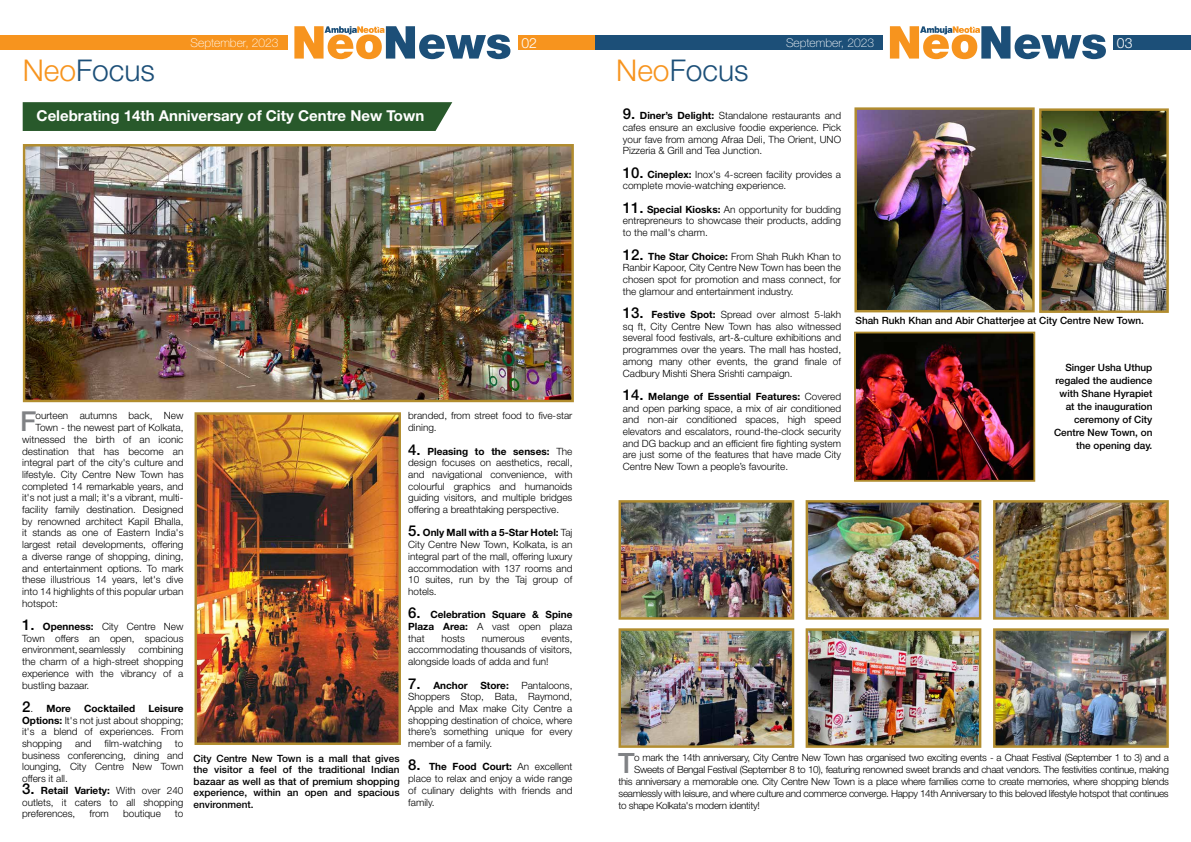
<style>
.page{position:relative;width:1191px;height:842px;background:#fff}
.page>*{position:absolute;margin:0;border:0;box-sizing:border-box;transform-origin:0 0}
.t1{font:300 30px "Helvetica Neue LT Std";color:#1c4f78}
.t2{font:500 28px "Helvetica Neue LT Std";color:#808285}
.t3{font:500 27.5px "Helvetica Neue LT Std";color:#808285}
.t4{font:700 15px "Helvetica Neue LT Std";color:#fff}
.t5{font:300 14px "Helvetica Neue LT Std";color:#fff}
.t6{font:100 12px "Helvetica Neue LT Std";color:#fff}
.t7{font:300 10px/11.7px "Helvetica Neue LT Std";color:#000;text-align:justify}
.t8{font:500 10px/13px "Helvetica Neue LT Std";color:#000;text-align:justify}
.t9{font:700 10px/11.7px "Helvetica Neue LT Std";color:#000;text-align:justify}
.t10{font:300 9.9px "Helvetica Neue LT Std";letter-spacing:-.03em;color:#000}
.s1{color:#f7941e}
.s2{font-weight:500;font-size:15px}
.s3{font-weight:700}
.s4{font-weight:300}
</style>
<div class="page">
<div style="left:0;top:35px;width:595px;height:15px;background:#f7941e"></div>
<div style="left:288px;top:16px;width:229px;height:62px;background:#fff"></div>
<svg style="left:294px;top:26px;width:216px;height:33px"></svg>
<div style="left:595px;top:35px;width:596px;height:15px;background:#1c4f78"></div>
<div style="left:883px;top:16px;width:229px;height:62px;background:#fff"></div>
<svg style="left:890px;top:26px;width:216px;height:33px"></svg>
<div style="left:23px;top:102px;width:429px;height:29px;background:#28592b"></div>
<img style="left:26px;top:147px;width:545px;height:252px">
<div style="left:23px;top:144px;width:551px;height:258px;border:2px solid #b18c2e"></div>
<img style="left:857px;top:110px;width:174px;height:199px">
<div style="left:854px;top:107px;width:180px;height:205px;border:2px solid #b18c2e"></div>
<img style="left:1042px;top:111px;width:123px;height:199px">
<div style="left:1039px;top:108px;width:129px;height:205px;border:2px solid #b18c2e"></div>
<img style="left:857px;top:335px;width:175px;height:144px">
<div style="left:854px;top:332px;width:181px;height:150px;border:2px solid #b18c2e"></div>
<img style="left:621px;top:503px;width:170px;height:114px">
<div style="left:618px;top:500px;width:176px;height:120px;border:2px solid #b18c2e"></div>
<img style="left:621px;top:631px;width:170px;height:114px">
<div style="left:618px;top:628px;width:176px;height:120px;border:2px solid #b18c2e"></div>
<img style="left:808px;top:503px;width:170px;height:114px">
<div style="left:805px;top:500px;width:176px;height:120px;border:2px solid #b18c2e"></div>
<img style="left:808px;top:631px;width:170px;height:114px">
<div style="left:805px;top:628px;width:176px;height:120px;border:2px solid #b18c2e"></div>
<img style="left:996px;top:503px;width:169px;height:114px">
<div style="left:993px;top:500px;width:175px;height:120px;border:2px solid #b18c2e"></div>
<img style="left:996px;top:631px;width:169px;height:114px">
<div style="left:993px;top:628px;width:175px;height:120px;border:2px solid #b18c2e"></div>
<img style="left:197px;top:415px;width:201px;height:327px">
<div style="left:194px;top:412px;width:207px;height:333px;border:2px solid #b18c2e"></div>
<p class="t6" style="left:191px;top:36px;width:90px">September, 2023</p>
<h3 class="t5" style="left:521px;top:34px;width:17px">02</h3>
<p class="t6" style="left:786px;top:36px;width:90px">September, 2023</p>
<h3 class="t5" style="left:1117px;top:34px;width:17px">03</h3>
<h1 class="t1" style="left:23px;top:52px;width:134px"><span class="s1">Neo</span>Focus</h1>
<h1 class="t1" style="left:616px;top:52px;width:134px"><span class="s1">Neo</span>Focus</h1>
<h3 class="t4" style="left:37px;top:106px;width:389px">Celebrating 14th Anniversary of City Centre New Town</h3>
<p class="t7" style="left:623px;top:109px;width:220px"><span class="s2">9.</span> <span class="s3">Diner’s Delight:</span> Standalone restaurants and cafes ensure an exclusive foodie experience. Pick your fave from among Afraa Deli, The Orient, UNO Pizzeria &amp; Grill and Tea Junction.</p>
<p class="t7" style="left:623px;top:168px;width:220px"><span class="s2">10.</span> <span class="s3">Cineplex:</span> Inox's 4-screen facility provides a complete movie-watching experience.</p>
<p class="t7" style="left:623px;top:203px;width:220px"><span class="s2">11.</span> <span class="s3">Special Kiosks:</span> An opportunity for budding entrepreneurs to showcase their products, adding to the mall's charm.</p>
<p class="t7" style="left:623px;top:250px;width:220px"><span class="s2">12.</span> <span class="s3">The Star Choice:</span> From Shah Rukh Khan to Ranbir Kapoor, City Centre New Town has been the chosen spot for promotion and mass connect, for the glamour and entertainment industry.</p>
<p class="t7" style="left:623px;top:308px;width:220px"><span class="s2">13.</span> <span class="s3">Festive Spot:</span> Spread over almost 5-lakh sq ft, City Centre New Town has also witnessed several food festivals, art-&amp;-culture exhibitions and programmes over the years. The mall has hosted, among many other events, the grand finale of Cadbury Mishti Shera Srishti campaign.</p>
<p class="t7" style="left:623px;top:390px;width:220px"><span class="s2">14.</span> <span class="s3">Melange of Essential Features:</span> Covered and open parking space, a mix of air conditioned and non-air conditioned spaces, high speed elevators and escalators, round-the-clock security and DG backup and an efficient fire fighting system are just some of the features that have made City Centre New Town a people’s favourite.</p>
<p class="t8" style="left:855px;top:314px;width:290px">Shah Rukh Khan and Abir Chatterjee at City Centre New Town.</p>
<p class="t8" style="left:1054px;top:361px;width:100px;text-align:right">Singer Usha Uthup regaled the audience with Shane Hyrapiet at the inauguration ceremony of City<br>Centre New Town, on the opening day.</p>
<h3 class="t3" style="left:20px;top:405px;width:18px">F</h3>
<p class="t7" style="left:36px;top:410px;width:149px">ourteen autumns back, New</p>
<p class="t7" style="left:408px;top:410px;width:166px">branded, from street food to five-star dining.</p>
<p class="t7" style="left:408px;top:445px;width:166px"><span class="s2">4.</span> <span class="s3">Pleasing to the senses:</span> The design focuses on aesthetics, recall, and navigational convenience, with colourful graphics and humanoids guiding visitors, and multiple bridges offering a breathtaking perspective.</p>
<p class="t7" style="left:408px;top:527px;width:166px"><span class="s2">5.</span> <span class="s3">Only Mall with a 5-Star Hotel:</span> Taj City Centre New Town, Kolkata, is an integral part of the mall, offering luxury accommodation with 137 rooms and 10 suites, run by the Taj group of hotels.</p>
<p class="t9" style="left:408px;top:609px;width:166px"><span class="s2">6.</span> Celebration Square &amp; Spine Plaza Area: <span class="s4">A vast open plaza that</span></p>
<p class="t7" style="left:36px;top:421px;width:149px">Town - the newest part of Kolkata,</p>
<p class="t7" style="left:22px;top:433px;width:163px">witnessed the birth of an iconic</p>
<p class="t7" style="left:22px;top:445px;width:163px">destination that has become an</p>
<p class="t7" style="left:22px;top:457px;width:163px">integral part of the city's culture and</p>
<p class="t7" style="left:22px;top:468px;width:163px">lifestyle. City Centre New Town has</p>
<p class="t7" style="left:22px;top:480px;width:163px">completed 14 remarkable years, and</p>
<p class="t7" style="left:22px;top:492px;width:163px">it's not just a mall; it's a vibrant, multi-</p>
<p class="t7" style="left:22px;top:503px;width:163px">facility family destination. Designed</p>
<p class="t7" style="left:22px;top:515px;width:163px">by renowned architect Kapil Bhalla,</p>
<p class="t7" style="left:22px;top:527px;width:163px">it stands as one of Eastern India's</p>
<p class="t7" style="left:22px;top:538px;width:163px">largest retail developments, offering</p>
<p class="t7" style="left:22px;top:550px;width:163px">a diverse range of shopping, dining,</p>
<p class="t7" style="left:22px;top:562px;width:163px">and entertainment options. To mark</p>
<p class="t7" style="left:22px;top:574px;width:163px">these illustrious 14 years, let's dive</p>
<p class="t7" style="left:22px;top:585px;width:163px">into 14 highlights of this popular urban</p>
<p class="t7" style="left:22px;top:597px;width:37px">hotspot:</p>
<p class="t7" style="left:22px;top:620px;width:163px"><span class="s2">1.</span> <span class="s3">Openness:</span> City Centre New Town offers an open, spacious environment,seamlessly</p>
<p class="t7" style="left:441px;top:632px;width:25px">hosts</p>
<p class="t7" style="left:482px;top:632px;width:44px">numerous</p>
<p class="t7" style="left:408px;top:632px;width:166px;text-indent:133px">events, accommodating thousands of visitors, alongside loads of adda and fun!</p>
<p class="t9" style="left:408px;top:679px;width:61px"><span class="s2">7.</span> Anchor</p>
<p class="t9" style="left:480px;top:679px;width:30px">Store:</p>
<p class="t7" style="left:22px;top:644px;width:163px;text-indent:116px">combining the charm of a high-street shopping experience with the vibrancy of a bustling bazaar.</p>
<p class="t9" style="left:22px;top:702px;width:50px"><span class="s2">2</span><span class="s4">.</span> More</p>
<p class="t9" style="left:84px;top:702px;width:53px">Cocktailed</p>
<p class="t7" style="left:408px;top:679px;width:166px;text-indent:113px">Pantaloons, Shoppers Stop, Bata, Raymond, Apple and Max make City Centre a shopping destination of choice, where there’s something unique for every member of a family.</p>
<p class="t7" style="left:408px;top:761px;width:166px"><span class="s2">8.</span> <span class="s3">The Food Court:</span> An excellent place to relax and enjoy a wide range of culinary delights with friends and family.</p>
<p class="t7" style="left:22px;top:702px;width:163px;text-indent:126px"><span class="s3">Leisure Options:</span> It's not just about shopping; it's a blend of experiences. From shopping</p>
<p class="t7" style="left:75px;top:737px;width:18px">and</p>
<p class="t7" style="left:105px;top:737px;width:59px">film-watching</p>
<p class="t7" style="left:22px;top:737px;width:163px;text-indent:153px">to business conferencing, dining and lounging, City Centre New Town offers it all.</p>
<p class="t7" style="left:22px;top:784px;width:163px"><span class="s2">3.</span> <span class="s3">Retail Variety:</span> With over 240 outlets, it caters to all shopping preferences,</p>
<h2 class="t2" style="left:618px;top:746px;width:18px">T</h2>
<p class="t10" style="left:634px;top:751px;width:536px">o mark the 14th anniversary, City Centre New Town has organised two exciting events - a Chaat Festival (September 1 to 3) and a</p>
<p class="t8" style="left:194px;top:752px;width:207px;line-height:11.5px">City Centre New Town is a mall that gives the visitor a feel of the traditional Indian bazaar as well as that of premium shopping experience, within an open and spacious environment.</p>
<p class="t10" style="left:634px;top:763px;width:536px">Sweets of Bengal Festival (September 8 to 10), featuring renowned sweet brands and chaat vendors. The festivities continue, making</p>
<p class="t10" style="left:618px;top:775px;width:552px">this anniversary a memorable one. City Centre New Town is a place where families come to create memories, where shopping blends</p>
<p class="t10" style="left:618px;top:787px;width:552px">seamlessly with leisure, and where culture and commerce converge. Happy 14th Anniversary to this beloved lifestyle hotspot that continues</p>
<p class="t10" style="left:618px;top:799px;width:143px">to shape Kolkata's modern identity!</p>
<p class="t7" style="left:89px;top:808px;width:21px">from</p>
<p class="t7" style="left:123px;top:808px;width:39px">boutique</p>
<p class="t7" style="left:175px;top:808px;width:10px">to</p>
</div>
